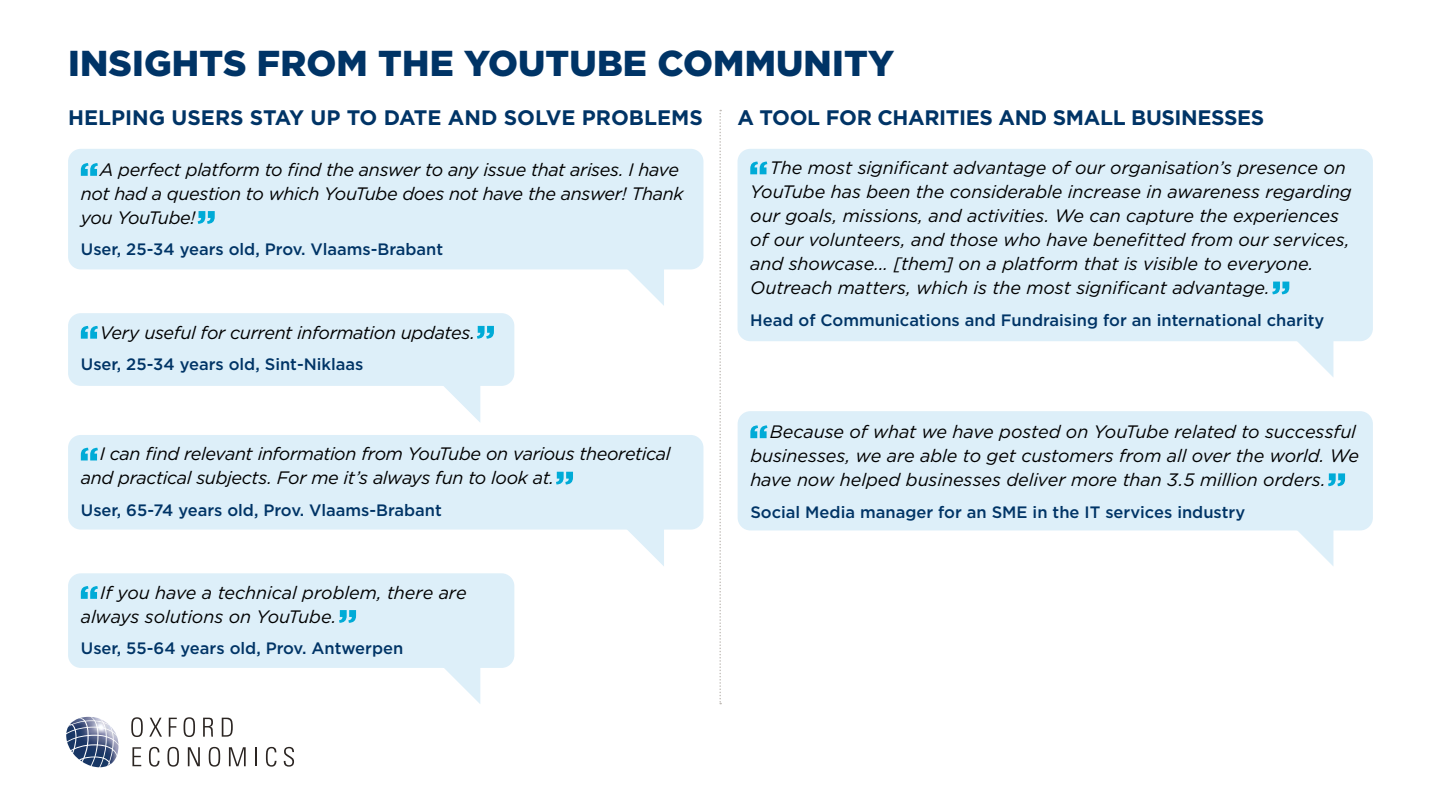
<style>
.page{position:relative;width:1441px;height:810px;background:#fff}
.page>*{position:absolute;margin:0;border:0;box-sizing:border-box;transform-origin:0 0}
.t1{font:900 36px "Gotham";letter-spacing:.005em;color:#003466}
.t2{font:700 21px "Gotham";color:#003466}
.t3{font:700 21px "Gotham";letter-spacing:-.02em;color:#003466}
.t4{font:italic 18px/24px "Gotham";letter-spacing:-.01em;color:#000}
.t5{font:500 16.5px "Gotham";color:#003466}
</style>
<div class="page">
<svg style="left:131px;top:717px;width:12px;height:20px"></svg>
<svg style="left:149px;top:718px;width:13px;height:19px"></svg>
<svg style="left:169px;top:718px;width:8px;height:19px"></svg>
<svg style="left:183px;top:717px;width:12px;height:20px"></svg>
<svg style="left:203px;top:718px;width:10px;height:19px"></svg>
<svg style="left:222px;top:718px;width:11px;height:19px"></svg>
<svg style="left:132px;top:747px;width:9px;height:19px"></svg>
<svg style="left:149px;top:747px;width:10px;height:20px"></svg>
<svg style="left:167px;top:747px;width:12px;height:20px"></svg>
<svg style="left:188px;top:747px;width:12px;height:19px"></svg>
<svg style="left:209px;top:747px;width:11px;height:20px"></svg>
<svg style="left:229px;top:747px;width:17px;height:19px"></svg>
<svg style="left:255px;top:747px;width:2px;height:19px"></svg>
<svg style="left:266px;top:747px;width:10px;height:20px"></svg>
<svg style="left:283px;top:747px;width:11px;height:20px"></svg>
<img style="left:66px;top:717px;width:52px;height:33px">
<div style="left:68px;top:149px;width:635px;height:120px;background:#ddeff9;border-radius:13px"></div>
<svg style="left:81px;top:163px;width:17px;height:13px"></svg>
<svg style="left:198px;top:211px;width:17px;height:13px"></svg>
<svg style="left:626px;top:269px;width:38px;height:37px"></svg>
<div style="left:737px;top:149px;width:635px;height:192px;background:#ddeff9;border-radius:13px"></div>
<svg style="left:750px;top:162px;width:17px;height:12px"></svg>
<svg style="left:1272px;top:282px;width:17px;height:12px"></svg>
<svg style="left:1297px;top:341px;width:36px;height:36px"></svg>
<div style="left:737px;top:411px;width:635px;height:119px;background:#ddeff9;border-radius:13px"></div>
<svg style="left:750px;top:425px;width:17px;height:13px"></svg>
<svg style="left:1328px;top:473px;width:16px;height:13px"></svg>
<svg style="left:1295px;top:530px;width:38px;height:36px"></svg>
<div style="left:68px;top:313px;width:446px;height:73px;background:#ddeff9;border-radius:13px"></div>
<svg style="left:81px;top:326px;width:17px;height:13px"></svg>
<svg style="left:477px;top:326px;width:17px;height:13px"></svg>
<svg style="left:444px;top:386px;width:36px;height:36px"></svg>
<div style="left:68px;top:435px;width:635px;height:95px;background:#ddeff9;border-radius:13px"></div>
<svg style="left:81px;top:448px;width:17px;height:12px"></svg>
<svg style="left:556px;top:472px;width:17px;height:12px"></svg>
<svg style="left:626px;top:529px;width:38px;height:37px"></svg>
<div style="left:68px;top:573px;width:446px;height:95px;background:#ddeff9;border-radius:13px"></div>
<svg style="left:81px;top:586px;width:17px;height:13px"></svg>
<svg style="left:339px;top:610px;width:17px;height:13px"></svg>
<svg style="left:444px;top:668px;width:36px;height:36px"></svg>
<svg style="left:719px;top:110px;width:2px;height:594px"></svg>
<h1 class="t1" style="left:68px;top:39px;width:827px">INSIGHTS FROM THE YOUTUBE COMMUNITY</h1>
<p class="t2" style="left:68px;top:104px;width:636px">HELPING USERS STAY UP TO DATE AND SOLVE PROBLEMS</p>
<p class="t3" style="left:737px;top:104px;width:528px">A TOOL FOR CHARITIES AND SMALL BUSINESSES</p>
<p class="t4" style="left:81px;top:157px;width:604px;text-indent:19px">A perfect platform to find the answer to any issue that arises. I have not had a question to which YouTube does not have the answer! Thank you YouTube!</p>
<p class="t5" style="left:81px;top:239px;width:364px">User, 25-34 years old, Prov. Vlaams-Brabant</p>
<p class="t4" style="left:100px;top:320px;width:377px">Very useful for current information updates.</p>
<p class="t5" style="left:81px;top:354px;width:284px">User, 25-34 years old, Sint-Niklaas</p>
<p class="t4" style="left:81px;top:442px;width:591px;text-indent:19px">I can find relevant information from YouTube on various theoretical and practical subjects. For me it’s always fun to look at.</p>
<p class="t5" style="left:81px;top:499px;width:362px">User, 65-74 years old, Prov. Vlaams-Brabant</p>
<p class="t4" style="left:81px;top:580px;width:387px;text-indent:19px">If you have a technical problem, there are always solutions on YouTube.</p>
<p class="t5" style="left:81px;top:638px;width:324px">User, 55-64 years old, Prov. Antwerpen</p>
<p class="t4" style="left:750px;top:156px;width:603px;text-indent:19px">The most significant advantage of our organisation’s presence on YouTube has been the considerable increase in awareness regarding our goals, missions, and activities. We can capture the experiences of our volunteers, and those who have benefitted from our services, and showcase... [them] on a platform that is visible to everyone.<br>Outreach matters, which is the most significant advantage.</p>
<p class="t5" style="left:750px;top:309px;width:575px">Head of Communications and Fundraising for an international charity</p>
<p class="t4" style="left:750px;top:419px;width:610px;text-indent:19px">Because of what we have posted on YouTube related to successful businesses, we are able to get customers from all over the world. We have now helped businesses deliver more than 3.5 million orders.</p>
<p class="t5" style="left:750px;top:501px;width:496px">Social Media manager for an SME in the IT services industry</p>
</div>
